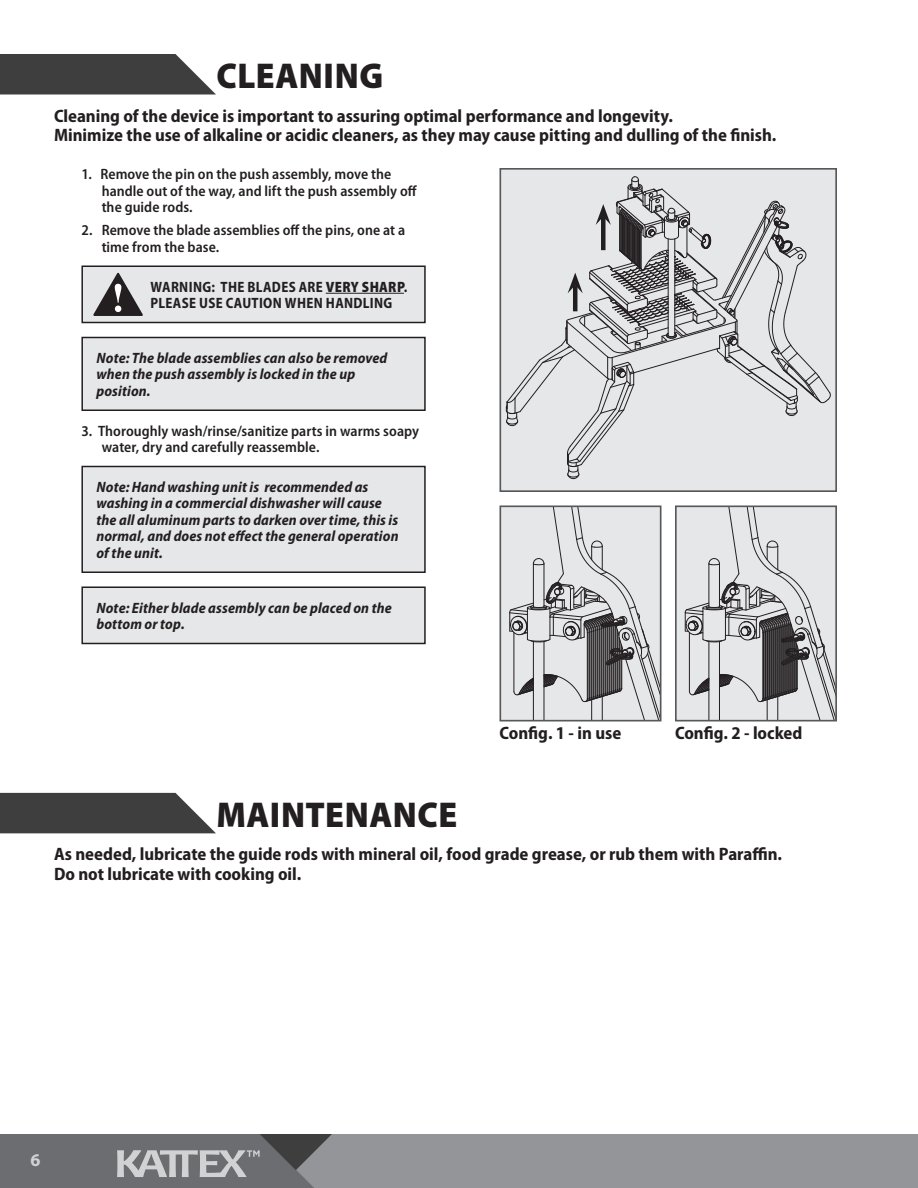
<style>
.page{position:relative;width:918px;height:1188px;background:#fff}
.page>*{position:absolute;margin:0;border:0;box-sizing:border-box;transform-origin:0 0}
.Titles{font:900 36px "Myriad Pro";letter-spacing:.015em;color:#231f20;scale:.95 1}
.Main_Text{font:700 semi-condensed 18px "Myriad Pro";color:#231f20}
.Instructions_2{font:700 semi-condensed 18px "Myriad Pro";color:#231f20}
.t1{font:700 18px "Myriad Pro";color:#d1d2d4}
.Instructions_-_Notes{font:italic 700 semi-condensed 15px/16.5px "Myriad Pro";letter-spacing:.01em;color:#231f20}
.Instructions{font:600 semi-condensed 15px/16.5px "Myriad Pro";letter-spacing:.005em;color:#231f20}
.Warning{font:700 semi-condensed 15px/16.5px "Myriad Pro";letter-spacing:.025em;color:#231f20;scale:.95 1}
.s1{font-weight:900}
</style>
<div class="page">
<div style="left:0;top:1134px;width:918px;height:54px;background:#939598"></div>
<svg style="left:0;top:1134px;width:332px;height:54px"></svg>
<svg style="left:0;top:54px;width:216px;height:40px"></svg>
<div style="left:500px;top:169px;width:336px;height:322px;background:#e6e7e9"></div>
<div style="left:499px;top:168px;width:338px;height:324px;border:2px solid #57585a"></div>
<div style="left:82px;top:466px;width:343px;height:106px;background:#e6e7e9"></div>
<div style="left:81px;top:466px;width:345px;height:107px;border:2px solid #231f20"></div>
<div style="left:82px;top:337px;width:343px;height:73px;background:#e6e7e9"></div>
<div style="left:81px;top:337px;width:345px;height:74px;border:2px solid #231f20"></div>
<div style="left:82px;top:587px;width:343px;height:56px;background:#e6e7e9"></div>
<div style="left:81px;top:586px;width:345px;height:58px;border:2px solid #231f20"></div>
<div style="left:82px;top:266px;width:343px;height:56px;background:#e6e7e9"></div>
<hr style="left:326px;top:293px;width:78px;height:1px;background:#231f20">
<div style="left:81px;top:265px;width:345px;height:58px;border:2px solid #231f20"></div>
<svg style="left:93px;top:273px;width:50px;height:43px"></svg>
<svg style="left:0;top:793px;width:216px;height:40px"></svg>
<div style="left:500px;top:506px;width:161px;height:215px;background:#e6e7e9"></div>
<svg style="left:509px;top:508px;width:149px;height:210px"></svg>
<div style="left:499px;top:505px;width:162px;height:216px;border:2px solid #57585a"></div>
<div style="left:676px;top:506px;width:160px;height:215px;background:#e6e7e9"></div>
<svg style="left:685px;top:508px;width:149px;height:210px"></svg>
<div style="left:675px;top:505px;width:162px;height:216px;border:2px solid #57585a"></div>
<svg style="left:506px;top:176px;width:325px;height:303px"></svg>
<p class="Titles" style="left:216px;top:55px;width:177px">CLEANING</p>
<p class="Main_Text" style="left:54px;top:105px;width:621px">Cleaning of the device is important to assuring optimal performance and longevity.</p>
<p class="Main_Text" style="left:54px;top:125px;width:724px">Minimize the use of alkaline or acidic cleaners, as they may cause pitting and dulling of the finish.</p>
<p class="Instructions" style="left:102px;top:166px;width:317px;text-indent:-20px">1. Remove the pin on the push assembly, move the handle out of the way, and lift the push assembly off the guide rods.</p>
<p class="Instructions" style="left:102px;top:222px;width:305px;text-indent:-20px">2. Remove the blade assemblies off the pins, one at a time from the base.</p>
<p class="Warning" style="left:151px;top:279px;width:272px">WARNING: THE BLADES ARE <span class="s1">VERY SHARP</span>.<br>PLEASE USE CAUTION WHEN HANDLING</p>
<p class="Instructions_-_Notes" style="left:96px;top:350px;width:292px">Note: The blade assemblies can also be removed when the push assembly is locked in the up position.</p>
<p class="Instructions" style="left:102px;top:423px;width:319px;text-indent:-20px">3. Thoroughly wash/rinse/sanitize parts in warms soapy water, dry and carefully reassemble.</p>
<p class="Instructions_-_Notes" style="left:96px;top:479px;width:304px">Note: Hand washing unit is recommended as washing in a commercial dishwasher will cause the all aluminum parts to darken over time, this is normal, and does not effect the general operation of the unit.</p>
<p class="Instructions_-_Notes" style="left:96px;top:600px;width:297px">Note: Either blade assembly can be placed on the bottom or top.</p>
<p class="Instructions_2" style="left:500px;top:723px;width:123px">Config. 1 - in use</p>
<p class="Instructions_2" style="left:675px;top:723px;width:129px">Config. 2 - locked</p>
<p class="Titles" style="left:216px;top:794px;width:255px">MAINTENANCE</p>
<p class="Main_Text" style="left:54px;top:844px;width:730px">As needed, lubricate the guide rods with mineral oil, food grade grease, or rub them with Paraffin.</p>
<p class="Main_Text" style="left:54px;top:864px;width:249px">Do not lubricate with cooking oil.</p>
<p class="t1" style="left:31px;top:1149px;width:11px">6</p>
</div>
